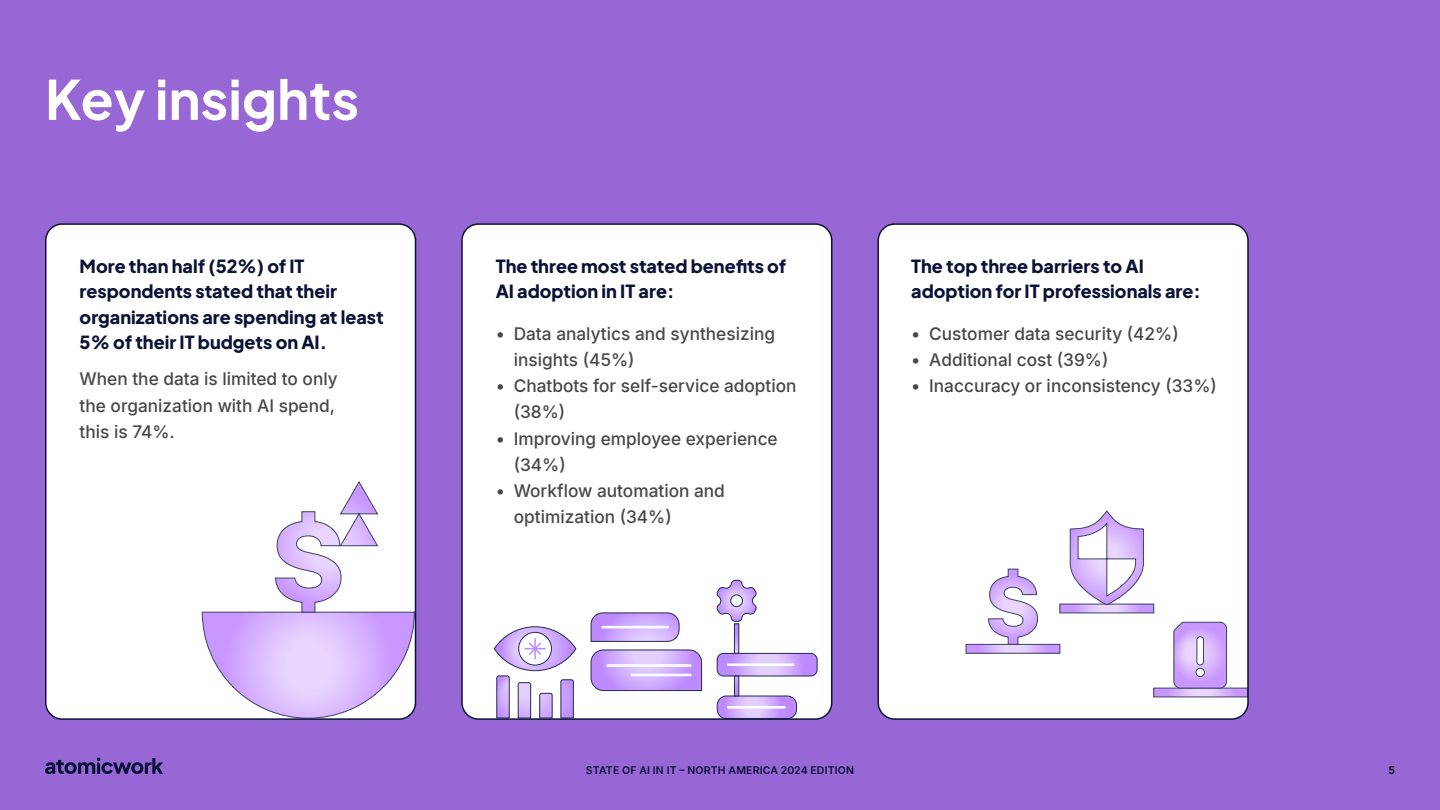
<style>
.page{position:relative;width:1440px;height:810px;background:#9867d6}
.page>*{position:absolute;margin:0;border:0;box-sizing:border-box;transform-origin:0 0}
.t1{font:700 54px "Plus Jakarta Sans";color:#fff}
.t2{font:800 18px/25.5px "Plus Jakarta Sans";color:#0a1236}
.t3{font:500 17.25px/26.2px "Inter";color:#474747}
.t4{font:600 10.5px "Inter";letter-spacing:.015em;color:#091135}
.t5{font:600 10.5px "Inter";color:#000}
</style>
<div class="page">
<div style="left:46px;top:224px;width:370px;height:495px;background:#fff;border-radius:16px"></div>
<div style="left:45px;top:223px;width:371px;height:497px;border:2px solid #0a1236;border-radius:16px"></div>
<div style="left:462px;top:224px;width:370px;height:495px;background:#fff;border-radius:16px"></div>
<div style="left:461px;top:223px;width:371px;height:497px;border:2px solid #0a1236;border-radius:16px"></div>
<div style="left:878px;top:224px;width:370px;height:495px;background:#fff;border-radius:16px"></div>
<div style="left:878px;top:223px;width:371px;height:497px;border:2px solid #0a1236;border-radius:16px"></div>
<svg style="left:201px;top:481px;width:215px;height:238px"></svg>
<svg style="left:988px;top:568px;width:50px;height:76px"></svg>
<svg style="left:968px;top:646px;width:90px;height:6px"></svg>
<svg style="left:1062px;top:606px;width:90px;height:5px"></svg>
<svg style="left:1155px;top:690px;width:91px;height:5px"></svg>
<svg style="left:1069px;top:510px;width:75px;height:96px"></svg>
<svg style="left:1173px;top:622px;width:54px;height:67px;background:#c8a7f0"></svg>
<svg style="left:493px;top:626px;width:84px;height:93px"></svg>
<svg style="left:590px;top:612px;width:112px;height:79px"></svg>
<hr style="left:606px;top:664px;width:86px;height:3px;background:#fff">
<hr style="left:601px;top:626px;width:68px;height:2px;background:#fff">
<hr style="left:631px;top:674px;width:61px;height:2px;background:#fff">
<svg style="left:716px;top:580px;width:101px;height:139px"></svg>
<hr style="left:727px;top:663px;width:67px;height:3px;background:#fff">
<hr style="left:727px;top:706px;width:59px;height:3px;background:#fff">
<svg style="left:45px;top:758px;width:118px;height:16px"></svg>
<p class="t1" style="left:45px;top:51px;width:316px">Key insights</p>
<p class="t2" style="left:80px;top:251px;width:306px">More than half (52%) of IT respondents stated that their organizations are spending at least<br>5% of their IT budgets on AI.</p>
<p class="t3" style="left:80px;top:366px;width:260px">When the data is limited to only the organization with AI spend, this is 74%.</p>
<p class="t2" style="left:496px;top:251px;width:292px">The three most stated benefits of<br>AI adoption in IT are:</p>
<p class="t3" style="left:514px;top:320px;width:263px;text-indent:-18px">• Data analytics and synthesizing insights (45%)</p>
<p class="t3" style="left:514px;top:372px;width:284px;text-indent:-18px">• Chatbots for self-service adoption (38%)</p>
<p class="t3" style="left:514px;top:425px;width:266px;text-indent:-18px">• Improving employee experience (34%)</p>
<p class="t3" style="left:514px;top:477px;width:213px;text-indent:-18px">• Workflow automation and optimization (34%)</p>
<p class="t2" style="left:911px;top:251px;width:291px">The top three barriers to AI adoption for IT professionals are:</p>
<p class="t3" style="left:911px;top:320px;width:269px">• Customer data security (42%)</p>
<p class="t3" style="left:911px;top:346px;width:199px">• Additional cost (39%)</p>
<p class="t3" style="left:911px;top:372px;width:307px">• Inaccuracy or inconsistency (33%)</p>
<p class="t4" style="left:586px;top:762px;width:270px">STATE OF AI IN IT – NORTH AMERICA 2024 EDITION</p>
<p class="t5" style="left:1388px;top:762px;width:8px">5</p>
</div>
